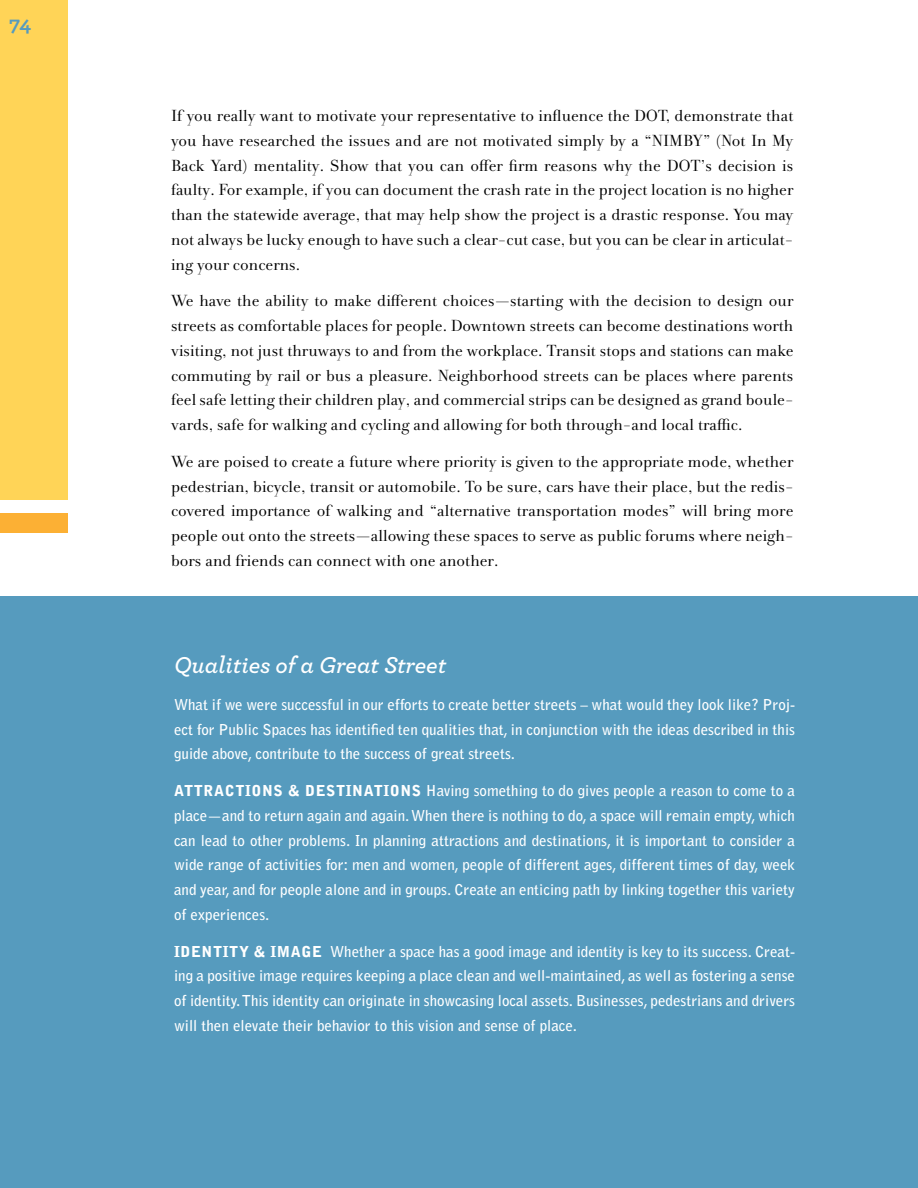
<style>
.page{position:relative;width:918px;height:1188px;background:#fff}
.page>*{position:absolute;margin:0;border:0;box-sizing:border-box;transform-origin:0 0}
.t1{font:italic 600 24px "Archer";color:#fff}
.t2{font:700 21.6px "Archer";color:#569bbe}
.t3{font:16.5px/24.8px "Andrade Pro";color:#000;text-align:justify}
.t4{font:700 15px/24.8px "Bell Gothic Std";color:#fff;text-align:justify}
.s1{font-weight:900}
</style>
<div class="page">
<div style="left:0;top:0;width:68px;height:500px;background:#ffd457"></div>
<div style="left:0;top:513px;width:68px;height:20px;background:#fcb034"></div>
<div style="left:0;top:596px;width:918px;height:592px;background:#569bbe"></div>
<p class="t2" style="left:9px;top:7px;width:24px">74</p>
<p class="t3" style="left:171px;top:104px;width:624px">If you really want to motivate your representative to influence the DOT, demonstrate that you have researched the issues and are not motivated simply by a “NIMBY” (Not In My Back Yard) mentality. Show that you can offer firm reasons why the DOT’s decision is faulty. For example, if you can document the crash rate in the project location is no higher than the statewide average, that may help show the project is a drastic response. You may not always be lucky enough to have such a clear-cut case, but you can be clear in articulat&shy;ing your concerns.</p>
<p class="t3" style="left:171px;top:289px;width:624px">We have the ability to make different choices—starting with the decision to design our streets as comfortable places for people. Downtown streets can become destinations worth visiting, not just thruways to and from the workplace. Transit stops and stations can make commuting by rail or bus a pleasure. Neighborhood streets can be places where parents feel safe letting their children play, and commercial strips can be designed as grand boule&shy;vards, safe for walking and cycling and allowing for both through-and local traffic.</p>
<p class="t3" style="left:171px;top:449px;width:624px">We are poised to create a future where priority is given to the appropriate mode, whether pedestrian, bicycle, transit or automobile. To be sure, cars have their place, but the redis&shy;covered importance of walking and “alternative transportation modes” will bring more people out onto the streets—allowing these spaces to serve as public forums where neigh&shy;bors and friends can connect with one another.</p>
<p class="t1" style="left:174px;top:647px;width:274px">Qualities of a Great Street</p>
<p class="t4" style="left:174px;top:692px;width:623px">What if we were successful in our efforts to create better streets – what would they look like? Proj&shy;ect for Public Spaces has identified ten qualities that, in conjunction with the ideas described in this guide above, contribute to the success of great streets.</p>
<p class="t4" style="left:174px;top:778px;width:623px"><span class="s1">ATTRAC TIONS &amp; D ESTINATIONS</span> H aving something to do gives people a reason to come to a place—and to return again and again. When there is nothing to do, a space will remain empty, which can lead to other problems. I n planning attractions and destinations, it is important to consider a wide range of activities for: men and women, people of different ages, different times of day, week and year, and for people alone and in groups. Create an enticing path by linking together this variety of experiences.</p>
<p class="t4" style="left:174px;top:939px;width:623px"><span class="s1">IDENTITY &amp; IMAG E</span> Whether a space has a good image and identity is key to its success. Creat&shy;ing a positive image requires keeping a place clean and well-maintained, as well as fostering a sense of identity. This identity can originate in showcasing local assets. B usinesses, pedestrians and drivers will then elevate their behavior to this vision and sense of place.</p>
</div>
